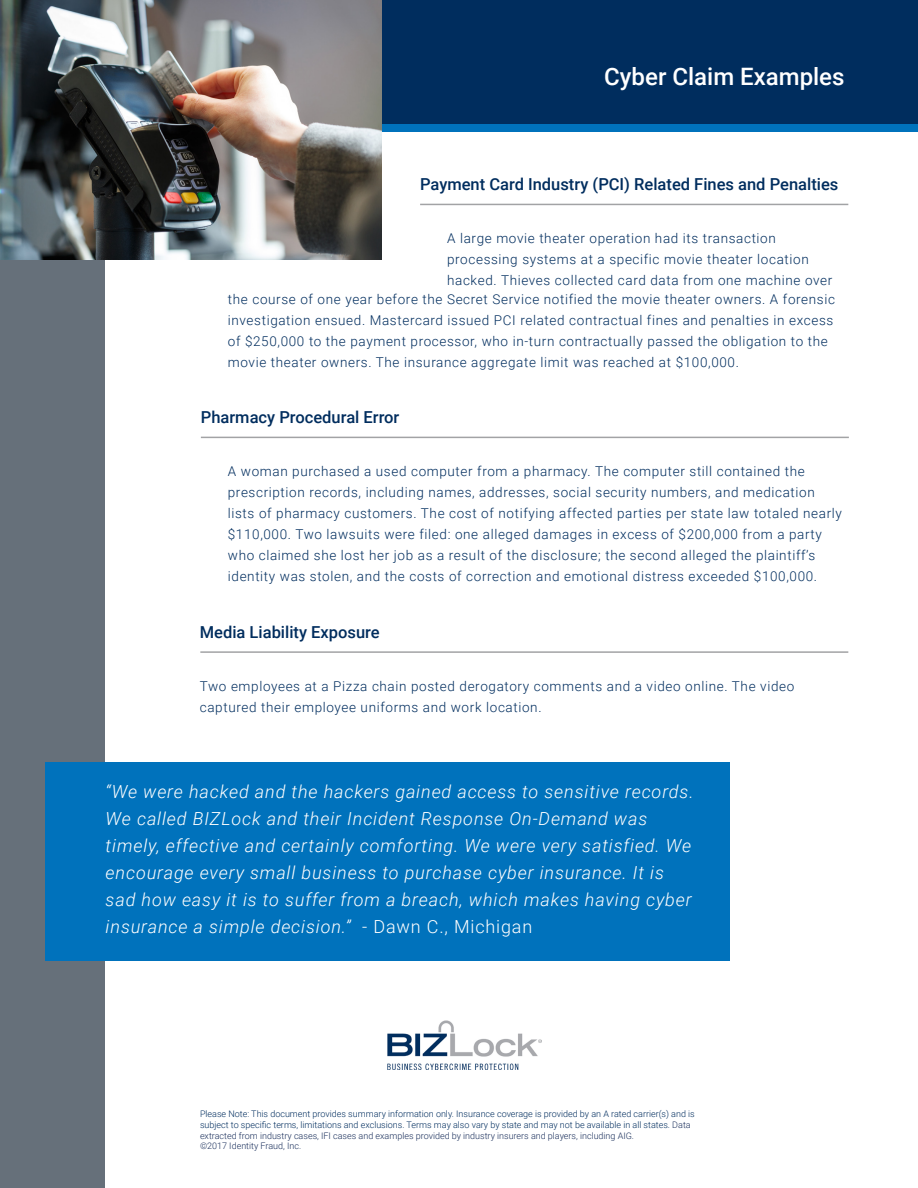
<style>
.page{position:relative;width:918px;height:1188px;background:#fff}
.page>*{position:absolute;margin:0;border:0;box-sizing:border-box;transform-origin:0 0}
.Headline{font:500 24px "Roboto";color:#fff}
.BIZLock_Body{font:italic 300 18px/27px "Roboto";letter-spacing:.045em;color:#fff}
.BIZLock_Subhead_L2{font:500 16.5px "Roboto";color:#002d5e}
.BIZLock_Body-2{font:300 13.5px/21px "Roboto";letter-spacing:.045em;color:#002d5e}
.BIZLock_Subhead_L2-2{font:300 13.5px/21px "Roboto";letter-spacing:.045em;color:#002d5e}
.t1{font:300 9px/10.8px "Roboto";color:#002d5e}
.t2{font:300 9px "Roboto";color:#1a2f5b}
.s1{font-style:normal}
.s2{color:#1a2f5b}
</style>
<div class="page">
<div style="left:0;top:0;width:918px;height:126px;background:#002d5e"></div>
<div style="left:0;top:124px;width:918px;height:8px;background:#0072bc"></div>
<div style="left:0;top:132px;width:105px;height:1056px;background:#66707a"></div>
<hr style="left:420px;top:204px;width:428px;height:1px;background:#a2a3a5">
<hr style="left:201px;top:437px;width:648px;height:1px;background:#a2a3a5">
<img style="left:0;top:0;width:382px;height:259px">
<div style="left:46px;top:762px;width:684px;height:199px;background:#0072bc"></div>
<hr style="left:200px;top:651px;width:648px;height:2px;background:#a2a3a5">
<img style="left:388px;top:1021px;width:153px;height:48px">
<p class="Headline" style="left:604px;top:59px;width:242px">Cyber Claim Examples</p>
<p class="BIZLock_Subhead_L2" style="left:420px;top:173px;width:420px">Payment Card Industry (PCI) Related Fines and Penalties</p>
<p class="BIZLock_Body-2" style="left:447px;top:227px;width:387px">A large movie theater operation had its transaction processing systems at a specific movie theater location hacked. Thieves collected card data from one machine over</p>
<p class="BIZLock_Body-2" style="left:228px;top:288px;width:609px">the course of one year before the Secret Service notified the movie theater owners. A forensic investigation ensued. Mastercard issued PCI related contractual fines and penalties in excess of $250,000 to the payment processor, who in-turn contractually passed the obligation to the movie theater owners. The insurance aggregate limit was reached at $100,000.</p>
<p class="BIZLock_Subhead_L2" style="left:201px;top:406px;width:200px">Pharmacy Procedural Error</p>
<p class="BIZLock_Body-2" style="left:228px;top:460px;width:616px">A woman purchased a used computer from a pharmacy. The computer still contained the prescription records, including names, addresses, social security numbers, and medication lists of pharmacy customers. The cost of notifying affected parties per state law totaled nearly $110,000. Two lawsuits were filed: one alleged damages in excess of $200,000 from a party who claimed she lost her job as a result of the disclosure; the second alleged the plaintiff’s identity was stolen, and the costs of correction and emotional distress exceeded $100,000.</p>
<p class="BIZLock_Subhead_L2" style="left:200px;top:621px;width:181px">Media Liability Exposure</p>
<p class="BIZLock_Subhead_L2-2" style="left:200px;top:675px;width:596px">Two employees at a Pizza chain posted derogatory comments and a video online. The video captured their employee uniforms and work location.</p>
<p class="BIZLock_Body" style="left:106px;top:778px;width:590px">“We were hacked and the hackers gained access to sensitive records.<br>We called BIZLock and their Incident Response On-Demand was timely, effective and certainly comforting. We were very satisfied. We encourage every small business to purchase cyber insurance. It is sad how easy it is to suffer from a breach, which makes having cyber insurance a simple decision.” <span class="s1">- Dawn C., Michigan</span></p>
<p class="t1" style="left:200px;top:1108px;width:496px">Please Note: This document provides summary information only. Insurance coverage is provided by an A rated carrier(s) and is subject to specific terms, limitations and exclusions. Terms may also vary by state and may not be available in all states. <span class="s2">Data extracted from industry cases, IFI cases and examples provided by industry insurers and players, including AIG.</span></p>
<p class="t2" style="left:200px;top:1140px;width:103px">©2017 Identity Fraud, Inc.</p>
</div>
